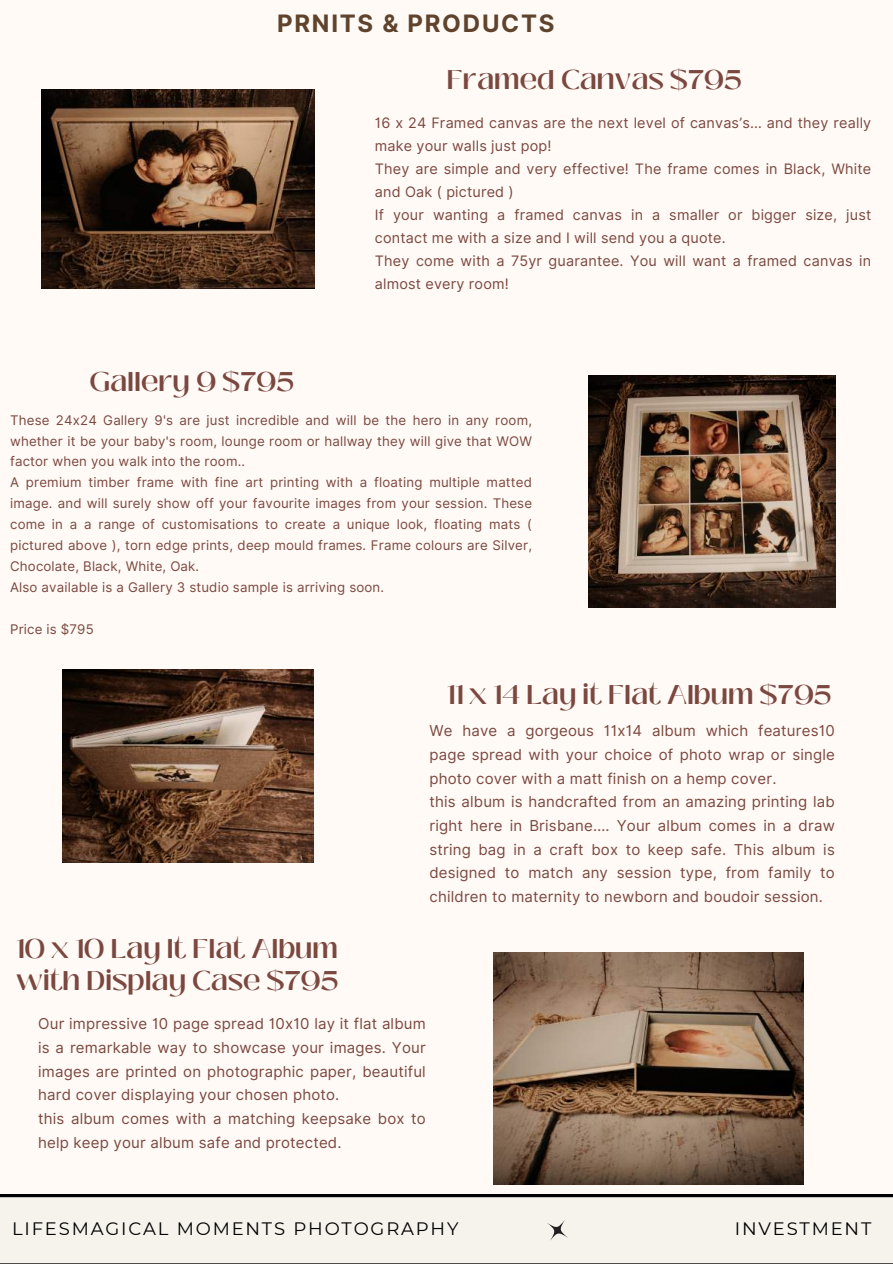
<style>
.page{position:relative;width:893px;height:1264px;background:#fff}
.page>*{position:absolute;margin:0;border:0;box-sizing:border-box;transform-origin:0 0}
.t1{font:600 27px/31.5px "Black Mango";color:#7b4840}
.t2{font:700 24px "Inter";letter-spacing:.07em;color:#5f432c}
.t3{font:18px "Montserrat";letter-spacing:.1em;color:#000}
.t4{font:15px/23.7px "Inter";letter-spacing:.015em;color:#7b4840}
.t5{font:14.4px/23px "Inter";letter-spacing:.01em;color:#7b4840}
.t6{font:13.2px/20.9px "Inter";letter-spacing:.01em;color:#7b4840}
</style>
<div class="page">
<div style="left:0;top:0;width:892px;height:1263px;background:#fffaf6"></div>
<img style="left:42px;top:89px;width:272px;height:199px">
<img style="left:62px;top:669px;width:251px;height:193px">
<img style="left:588px;top:375px;width:246px;height:232px">
<img style="left:493px;top:952px;width:310px;height:232px">
<svg style="left:0;top:1194px;width:892px;height:4px;background:#31302f"></svg>
<svg style="left:547px;top:1219px;width:21px;height:22px"></svg>
<h2 class="t2" style="left:277px;top:8px;width:279px">PRNITS &amp; PRODUCTS</h2>
<h1 class="t1" style="left:446px;top:64px;width:296px">Framed Canvas $795</h1>
<h1 class="t1" style="left:89px;top:366px;width:206px">Gallery 9 $795</h1>
<p class="t5" style="left:375px;top:112px;width:498px">16 x 24 Framed canvas are the next level of canvas’s… and they really make your walls just pop!<br>They are simple and very effective! The frame comes in Black, White and Oak ( pictured )<br>If your wanting a framed canvas in a smaller or bigger size, just contact me with a size and I will send you a quote.<br>They come with a 75yr guarantee. You will want a framed canvas in almost every room!</p>
<p class="t6" style="left:10px;top:409px;width:523px">These 24x24 Gallery 9's are just incredible and will be the hero in any room, whether it be your baby's room, lounge room or hallway they will give that WOW factor when you walk into the room..<br>A premium timber frame with fine art printing with a floating multiple matted image. and will surely show off your favourite images from your session. These come in a a range of customisations to create a unique look, floating mats ( pictured above ), torn edge prints, deep mould frames. Frame colours are Silver, Chocolate, Black, White, Oak.<br>Also available is a Gallery 3 studio sample is arriving soon.</p>
<p class="t6" style="left:10px;top:618px;width:85px">Price is $795</p>
<h1 class="t1" style="left:16px;top:933px;width:324px">10 x 10 Lay It Flat Album with Display Case $795</h1>
<h1 class="t1" style="left:446px;top:678px;width:386px">11 x 14 Lay it Flat Album $795</h1>
<p class="t4" style="left:429px;top:719px;width:407px">We have a gorgeous 11x14 album which features10 page spread with your choice of photo wrap or single photo cover with a matt finish on a hemp cover.<br>this album is handcrafted from an amazing printing lab right here in Brisbane…. Your album comes in a draw string bag in a craft box to keep safe. This album is designed to match any session type, from family to children to maternity to newborn and boudoir session.</p>
<p class="t4" style="left:38px;top:1012px;width:389px">Our impressive 10 page spread 10x10 lay it flat album is a remarkable way to showcase your images. Your images are printed on photographic paper, beautiful hard cover displaying your chosen photo.<br>this album comes with a matching keepsake box to help keep your album safe and protected.</p>
<p class="t3" style="left:12px;top:1217px;width:448px">LIFESMAGICAL MOMENTS PHOTOGRAPHY</p>
<p class="t3" style="left:734px;top:1217px;width:138px">INVESTMENT</p>
</div>
